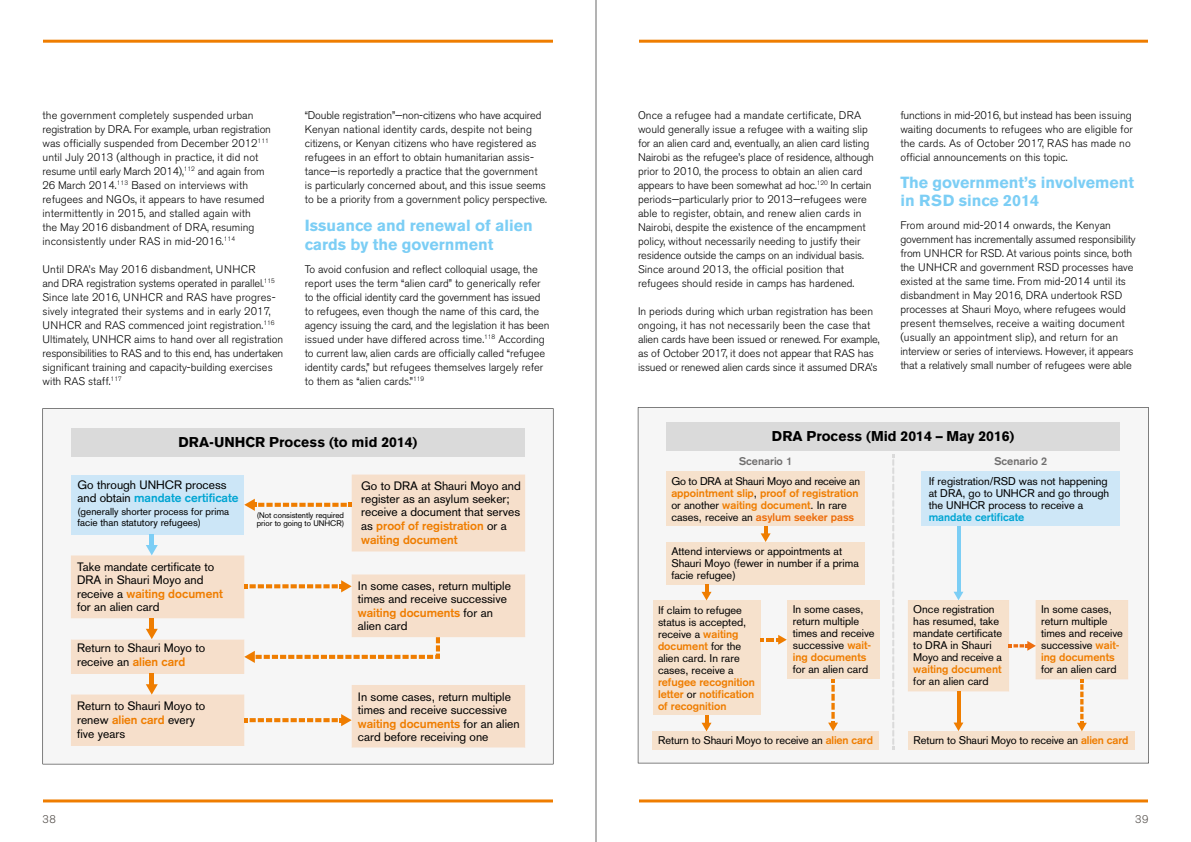
<style>
.page{position:relative;width:1191px;height:842px;background:#fff}
.page>*{position:absolute;margin:0;border:0;box-sizing:border-box;transform-origin:0 0}
.t1{font:700 16px/18.3px "Akzidenz Grotesk BE";color:#7ccef5}
.t2{font:900 14px "Akzidenz Grotesk";color:#000}
.t3{font:12px/13.3px "Akzidenz Grotesk";color:#000}
.t4{font:300 11px/14px "Akzidenz Grotesk BE";color:#000}
.t5{font:11px/12px "Akzidenz Grotesk";color:#000}
.t6{font:11px/12px "Akzidenz Grotesk";letter-spacing:-.02em;color:#000}
.t7{font:700 11px/12px "Akzidenz Grotesk";color:#ef7d00;text-align:justify}
.t8{font:700 11px "Akzidenz Grotesk";color:#00a5d3}
.t9{font:700 11px "Akzidenz Grotesk";color:#706f6f}
.t10{font:300 11px "Akzidenz Grotesk BE";color:#4d4844}
.t11{font:10px/11px "Akzidenz Grotesk";color:#000}
.t12{font:8px/8px "Akzidenz Grotesk";color:#000}
.s1{font-weight:700;color:#00a5d3}
.s2{font-weight:700;color:#ef7d00}
.s3{font-weight:700;color:#ed6d0b}
.s4{font-weight:400;color:#000}
</style>
<div class="page">
<hr style="left:0;top:40px;width:1191px;height:3px;background:#ef7d00">
<hr style="left:0;top:799px;width:1191px;height:3px;background:#ef7d00">
<div style="left:0;top:29px;width:43px;height:37px;background:#fff"></div>
<div style="left:1148px;top:29px;width:43px;height:37px;background:#fff"></div>
<div style="left:553px;top:29px;width:85px;height:37px;background:#fff"></div>
<div style="left:0;top:774px;width:43px;height:37px;background:#fff"></div>
<div style="left:1148px;top:774px;width:43px;height:37px;background:#fff"></div>
<div style="left:553px;top:774px;width:85px;height:37px;background:#fff"></div>
<div style="left:638px;top:407px;width:510px;height:356px;background:#f6f6f6"></div>
<div style="left:666px;top:422px;width:454px;height:28px;background:#dadada"></div>
<div style="left:666px;top:471px;width:199px;height:55px;background:#f6e1cc"></div>
<div style="left:666px;top:542px;width:199px;height:42px;background:#f6e1cc"></div>
<div style="left:652px;top:600px;width:108px;height:115px;background:#f6e1cc"></div>
<div style="left:921px;top:471px;width:199px;height:55px;background:#cee7f7"></div>
<div style="left:787px;top:600px;width:92px;height:79px;background:#f6e1cc"></div>
<div style="left:652px;top:731px;width:227px;height:19px;background:#f6e1cc"></div>
<div style="left:907px;top:731px;width:227px;height:19px;background:#f6e1cc"></div>
<svg style="left:760px;top:635px;width:26px;height:10px"></svg>
<svg style="left:828px;top:679px;width:10px;height:52px"></svg>
<svg style="left:760px;top:526px;width:10px;height:16px"></svg>
<svg style="left:956px;top:526px;width:4px;height:66px"></svg>
<svg style="left:701px;top:584px;width:10px;height:16px"></svg>
<svg style="left:701px;top:715px;width:10px;height:16px"></svg>
<svg style="left:892px;top:454px;width:2px;height:296px"></svg>
<svg style="left:908px;top:592px;width:220px;height:139px"></svg>
<div style="left:43px;top:408px;width:510px;height:356px;background:#f6f6f6"></div>
<div style="left:71px;top:428px;width:454px;height:28px;background:#dadada"></div>
<hr style="left:150px;top:674px;width:4px;height:12px;background:#ef7d00">
<svg style="left:71px;top:684px;width:454px;height:64px"></svg>
<svg style="left:71px;top:475px;width:454px;height:199px"></svg>
<hr style="left:596px;top:0;width:1px;height:842px;background:#000">
<p class="t4" style="left:43px;top:108px;width:230px">the government completely suspended urban registration by DRA. For example, urban registration was officially suspended from December 2012<sup>111 </sup>until July 2013 (although in practice, it did not resume until early March 2014),<sup>112</sup> and again from 26 March 2014.<sup>113</sup> Based on interviews with refugees and NGOs, it appears to have resumed intermittently in 2015, and stalled again with<br>the May 2016 disbandment of DRA, resuming inconsistently under RAS in mid-2016.<sup>114</sup></p>
<p class="t4" style="left:43px;top:262px;width:242px">Until DRA’s May 2016 disbandment, UNHCR<br>and DRA registration systems operated in parallel.<sup>115<br></sup>Since late 2016, UNHCR and RAS have progres&shy;sively integrated their systems and in early 2017, UNHCR and RAS commenced joint registration.<sup>116<br></sup>Ultimately, UNHCR aims to hand over all registration responsibilities to RAS and to this end, has undertaken significant training and capacity-building exercises with RAS staff.<sup>117</sup></p>
<p class="t4" style="left:305px;top:108px;width:244px">“Double registration”—non-citizens who have acquired Kenyan national identity cards, despite not being citizens, or Kenyan citizens who have registered as refugees in an effort to obtain humanitarian assis&shy;tance—is reportedly a practice that the government is particularly concerned about, and this issue seems to be a priority from a government policy perspective.</p>
<h1 class="t1" style="left:305px;top:216px;width:229px;line-height:19px">Issuance and renewal of alien cards by the government</h1>
<p class="t4" style="left:305px;top:262px;width:246px">To avoid confusion and reflect colloquial usage, the report uses the term “alien card” to generically refer to the official identity card the government has issued to refugees, even though the name of this card, the agency issuing the card, and the legislation it has been issued under have differed across time.<sup>118</sup> According to current law, alien cards are officially called “refugee identity cards,” but refugees themselves largely refer to them as “alien cards.”<sup>119</sup></p>
<p class="t2" style="left:178px;top:434px;width:240px">DRA-UNHCR Process (to mid 2014)</p>
<p class="t3" style="left:77px;top:478px;width:162px;line-height:13px">Go through UNHCR process and obtain <span class="s1">mandate certificate</span></p>
<p class="t11" style="left:77px;top:506px;width:153px">(generally shorter process for prima facie than statutory refugees)</p>
<p class="t3" style="left:77px;top:560px;width:147px">Take mandate certificate to<br>DRA in Shauri Moyo and receive a <span class="s2">waiting document </span>for an alien card</p>
<p class="t3" style="left:77px;top:641px;width:129px;line-height:14px">Return to Shauri Moyo to receive an <span class="s2">alien card</span></p>
<p class="t3" style="left:77px;top:699px;width:129px;line-height:14px">Return to Shauri Moyo to renew <span class="s2">alien card</span> every five years</p>
<p class="t3" style="left:361px;top:479px;width:161px">Go to DRA at Shauri Moyo and register as an asylum seeker; receive a document that serves as <span class="s2">proof of registration</span> or a <span class="s2">waiting document</span></p>
<p class="t12" style="left:257px;top:511px;width:89px">(Not consistently required prior to going to UNHCR)</p>
<p class="t3" style="left:358px;top:579px;width:154px">In some cases, return multiple times and receive successive <span class="s2">waiting documents</span> for an alien card</p>
<p class="t3" style="left:358px;top:690px;width:163px">In some cases, return multiple times and receive successive <span class="s2">waiting documents</span> for an alien card before receiving one</p>
<p class="t4" style="left:638px;top:108px;width:237px">Once a refugee had a mandate certificate, DRA would generally issue a refugee with a waiting slip for an alien card and, eventually, an alien card listing Nairobi as the refugee’s place of residence, although prior to 2010, the process to obtain an alien card appears to have been somewhat ad hoc.<sup>120</sup> In certain periods—particularly prior to 2013—refugees were able to register, obtain, and renew alien cards in Nairobi, despite the existence of the encampment policy, without necessarily needing to justify their residence outside the camps on an individual basis.<br>Since around 2013, the official position that refugees should reside in camps has hardened.</p>
<p class="t4" style="left:638px;top:304px;width:243px">In periods during which urban registration has been ongoing, it has not necessarily been the case that alien cards have been issued or renewed. For example, as of October 2017, it does not appear that RAS has issued or renewed alien cards since it assumed DRA’s</p>
<p class="t4" style="left:900px;top:108px;width:234px">functions in mid-2016, but instead has been issuing waiting documents to refugees who are eligible for the cards. As of October 2017, RAS has made no official announcements on this topic.</p>
<h1 class="t1" style="left:900px;top:173px;width:235px">The government’s involvement in RSD since 2014</h1>
<p class="t4" style="left:900px;top:219px;width:237px">From around mid-2014 onwards, the Kenyan government has incrementally assumed responsibility from UNHCR for RSD. At various points since, both the UNHCR and government RSD processes have existed at the same time. From mid-2014 until its disbandment in May 2016, DRA undertook RSD processes at Shauri Moyo, where refugees would present themselves, receive a waiting document (usually an appointment slip), and return for an interview or series of interviews. However, it appears that a relatively small number of refugees were able</p>
<p class="t2" style="left:772px;top:428px;width:244px">DRA Process (Mid 2014 – May 2016)</p>
<p class="t6" style="left:671px;top:475px;width:190px">Go to DRA at Shauri Moyo and receive an <span class="s2">appointment slip</span>, <span class="s2">proof of registration </span>or another <span class="s2">waiting document</span>. In rare cases, receive an <span class="s3">asylum seeker pass</span></p>
<p class="t5" style="left:928px;top:475px;width:182px">If registration/RSD was not happening at DRA, go to UNHCR and go through the UNHCR process to receive a</p>
<p class="t9" style="left:739px;top:455px;width:54px">Scenario 1</p>
<p class="t9" style="left:994px;top:455px;width:54px">Scenario 2</p>
<p class="t8" style="left:928px;top:510px;width:97px">mandate certificate</p>
<p class="t5" style="left:671px;top:545px;width:189px">Attend interviews or appointments at<br>Shauri Moyo (fewer in number if a prima facie refugee)</p>
<p class="t5" style="left:658px;top:604px;width:90px">If claim to refugee status is accepted, receive a <span class="s2">waiting document</span> for the alien card. In rare cases, receive a</p>
<p class="t7" style="left:658px;top:676px;width:99px">refugee recognition letter <span class="s4">or</span> notification of recognition</p>
<p class="t5" style="left:792px;top:604px;width:83px">In some cases, return multiple times and receive successive <span class="s2">wait&shy;ing documents</span></p>
<p class="t5" style="left:792px;top:664px;width:77px">for an alien card</p>
<p class="t5" style="left:913px;top:604px;width:90px">Once registration has resumed, take mandate certificate to DRA in Shauri<br>Moyo and receive a</p>
<p class="t7" style="left:913px;top:663px;width:90px">waiting document</p>
<p class="t5" style="left:913px;top:676px;width:77px">for an alien card</p>
<p class="t5" style="left:1041px;top:604px;width:83px">In some cases, return multiple times and receive successive <span class="s2">wait&shy;ing documents</span></p>
<p class="t5" style="left:1041px;top:664px;width:77px">for an alien card</p>
<p class="t5" style="left:658px;top:734px;width:216px">Return to Shauri Moyo to receive an <span class="s2">alien card</span></p>
<p class="t5" style="left:913px;top:734px;width:216px">Return to Shauri Moyo to receive an <span class="s2">alien card</span></p>
<p class="t10" style="left:43px;top:813px;width:15px">38</p>
<p class="t10" style="left:1135px;top:813px;width:15px">39</p>
</div>
